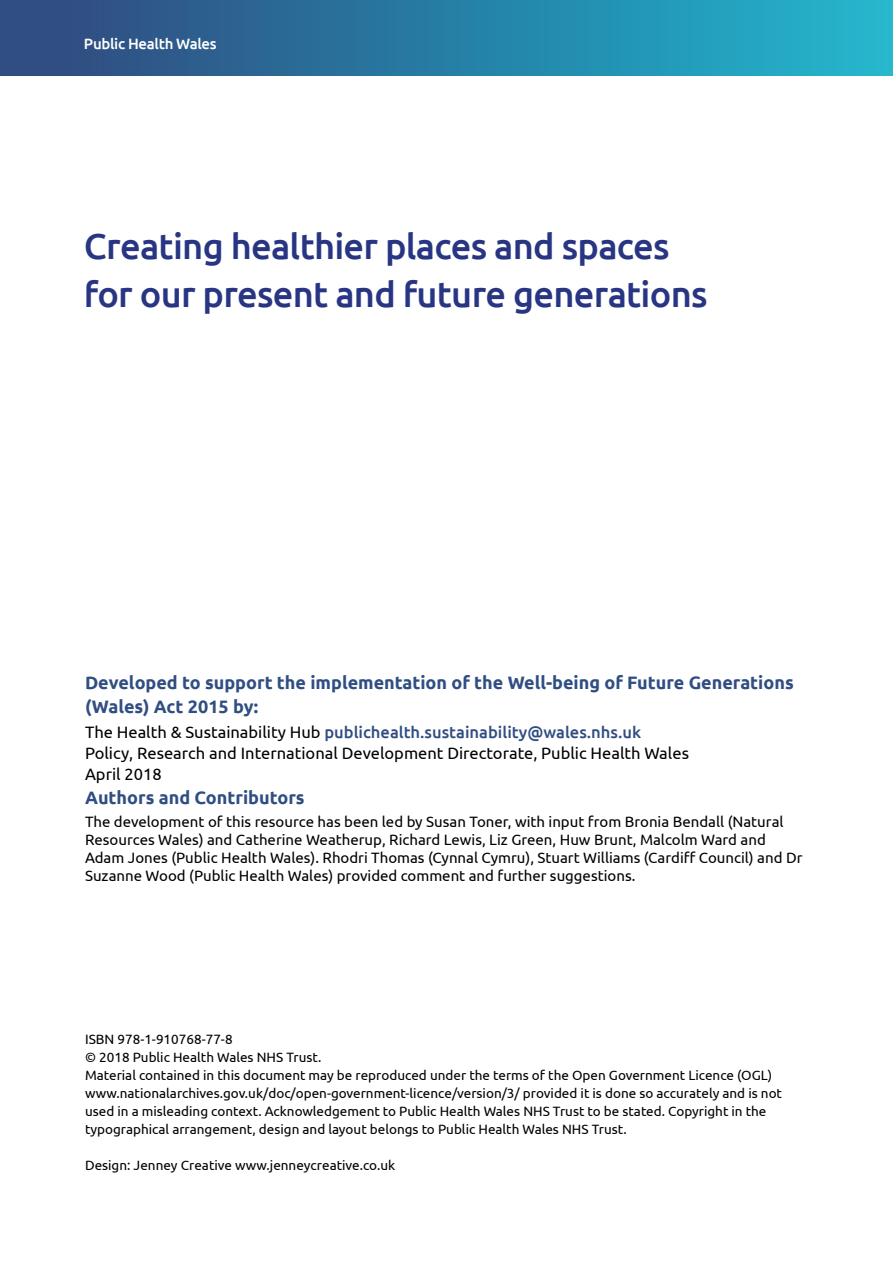
<style>
.page{position:relative;width:893px;height:1263px;background:#fff}
.page>*{position:absolute;margin:0;border:0;box-sizing:border-box;transform-origin:0 0}
.t1{font:500 36.15px/48.4px "Ubuntu";letter-spacing:-.02em;color:#283583}
.t2{font:700 18px/24px "Ubuntu";color:#304e82}
.t3{font:16.5px/21px "Ubuntu";color:#000}
.t4{font:15px/18px "Ubuntu";color:#000}
.t5{font:500 15px "Ubuntu";letter-spacing:-.02em;color:#fff}
.t6{font:13.5px/18px "Ubuntu";color:#000}
.s1{font-weight:500;color:#304e82}
</style>
<div class="page">
<div style="left:0;top:0;width:893px;height:76px;background:linear-gradient(to right,#2f467c,#21b7ce)"></div>
<p class="t5" style="left:84px;top:34px;width:134px">Public Health Wales</p>
<h1 class="t1" style="left:84px;top:220px;width:625px">Creating healthier places and spaces for our present and future generations</h1>
<h2 class="t2" style="left:85px;top:670px;width:710px">Developed to support the implementation of the Well-being of Future Generations (Wales) Act 2015 by:</h2>
<p class="t3" style="left:85px;top:721px;width:605px">The Health &amp; Sustainability Hub <span class="s1">publichealth.sustainability@wales.nhs.uk<br></span>Policy, Research and International Development Directorate, Public Health Wales<br>April 2018</p>
<h2 class="t2" style="left:85px;top:786px;width:221px">Authors and Contributors</h2>
<p class="t4" style="left:85px;top:812px;width:719px">The development of this resource has been led by Susan Toner, with input from Bronia Bendall (Natural Resources Wales) and Catherine Weatherup, Richard Lewis, Liz Green, Huw Brunt, Malcolm Ward and Adam Jones (Public Health Wales). Rhodri Thomas (Cynnal Cymru), Stuart Williams (Cardiff Council) and Dr Suzanne Wood (Public Health Wales) provided comment and further suggestions.</p>
<p class="t6" style="left:85px;top:1029px;width:698px">ISBN 978-1-910768-77-8<br>© 2018 Public Health Wales NHS Trust.<br>Material contained in this document may be reproduced under the terms of the Open Government Licence (OGL) www.nationalarchives.gov.uk/doc/open-government-licence/version/3/ provided it is done so accurately and is not used in a misleading context. Acknowledgement to Public Health Wales NHS Trust to be stated. Copyright in the typographical arrangement, design and layout belongs to Public Health Wales NHS Trust.</p>
<p class="t6" style="left:85px;top:1155px;width:312px">Design: Jenney Creative www.jenneycreative.co.uk</p>
</div>
